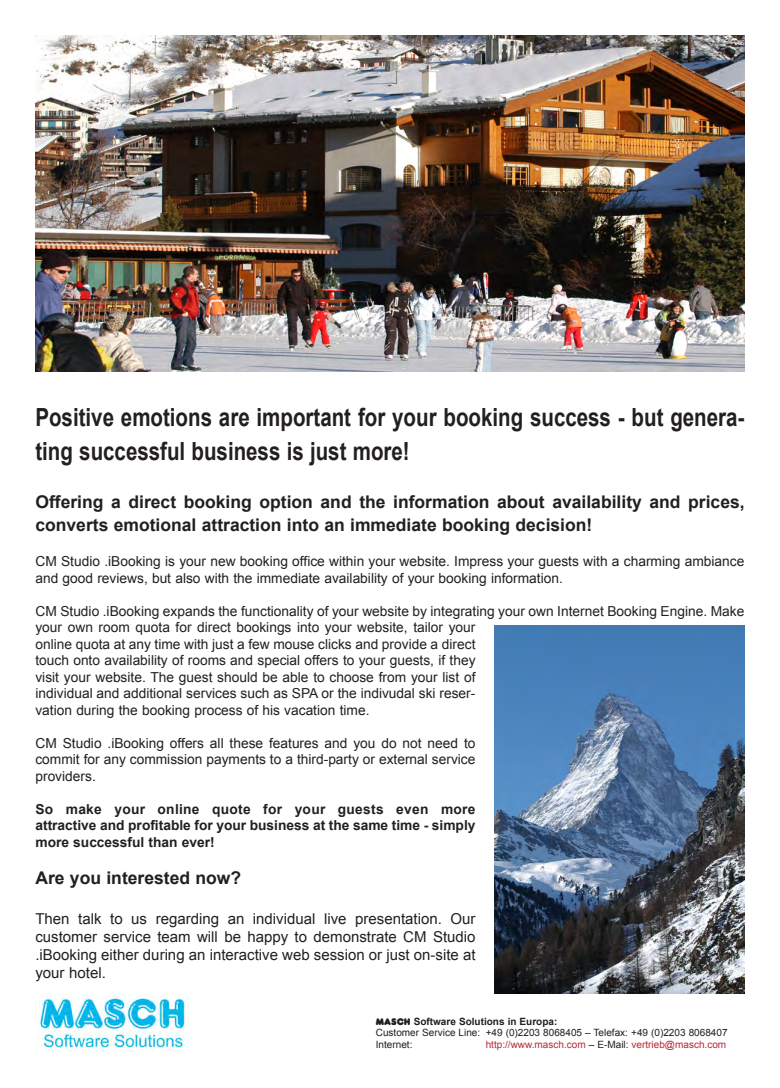
<style>
.page{position:relative;width:780px;height:1088px;background:#fff}
.page>*{position:absolute;margin:0;border:0;box-sizing:border-box;transform-origin:0 0}
.t1{font:700 25px/33.8px "Arial";color:#231f20;scale:.82 1}
.t2{font:700 17.5px/22.9px "Arial";color:#231f20}
.t3{font:15px/18px "Arial";color:#231f20;text-align:justify}
.t4{font:13.75px/16.5px "Arial";color:#231f20}
.t5{font:700 13.75px/16.5px "Arial";color:#231f20;text-align:justify}
.t6{font:10px/11.2px "Arial";color:#231f20}
.t7{font:10px "Arial";color:#b82837}
.s1{font-family:"Frankfurter Plain"}
.s2{font-weight:700}
.s3{color:#231f20}
</style>
<div class="page">
<img style="left:35px;top:35px;width:709px;height:337px">
<img style="left:494px;top:626px;width:250px;height:367px">
<img style="left:35px;top:996px;width:154px;height:55px">
<h1 class="t1" style="left:35px;top:401px;width:866px">Positive emotions are important for your booking success - but genera&shy;ting successful business is just more!</h1>
<p class="t2" style="left:35px;top:491px;width:710px">Offering a direct booking option and the information about availability and prices, converts emotional attraction into an immediate booking decision!</p>
<p class="t4" style="left:35px;top:553px;width:710px">CM Studio .iBooking is your new booking office within your website. Impress your guests with a charming ambiance and good reviews, but also with the immediate availability of your booking information.</p>
<p class="t4" style="left:35px;top:603px;width:710px">CM Studio .iBooking expands the functionality of your website by integrating your own Internet Booking Engine. Make your own room quota for direct bookings into your website, tailor your<br>online quota at any time with just a few mouse clicks and provide a direct<br>touch onto availability of rooms and special offers to your guests, if they<br>visit your website. The guest should be able to choose from your list of<br>individual and additional services such as SPA or the indivudal ski reser-<br>vation during the booking process of his vacation time.</p>
<p class="t4" style="left:35px;top:735px;width:441px;text-align:justify">CM Studio .iBooking offers all these features and you do not need to commit for any commission payments to a third-party or external service providers.</p>
<p class="t5" style="left:35px;top:801px;width:441px">So make your online quote for your guests even more attractive and profitable for your business at the same time - simply more successful than ever!</p>
<p class="t2" style="left:35px;top:867px;width:207px">Are you interested now?</p>
<p class="t3" style="left:35px;top:910px;width:441px">Then talk to us regarding an individual live presentation. Our customer service team will be happy to demonstrate CM Studio .iBooking either during an interactive web session or just on-site at your hotel.</p>
<p class="t6" style="left:376px;top:1016px;width:353px"><span class="s1">MASCH</span> <span class="s2">Software Solutions in Europa:<br></span>Customer Service Line: +49 (0)2203 8068405 – Telefax: +49 (0)2203 8068407<br>Internet:</p>
<p class="t7" style="left:485px;top:1037px;width:242px">http://www.masch.com <span class="s3">– E-Mail:</span> vertrieb@masch.com</p>
</div>
